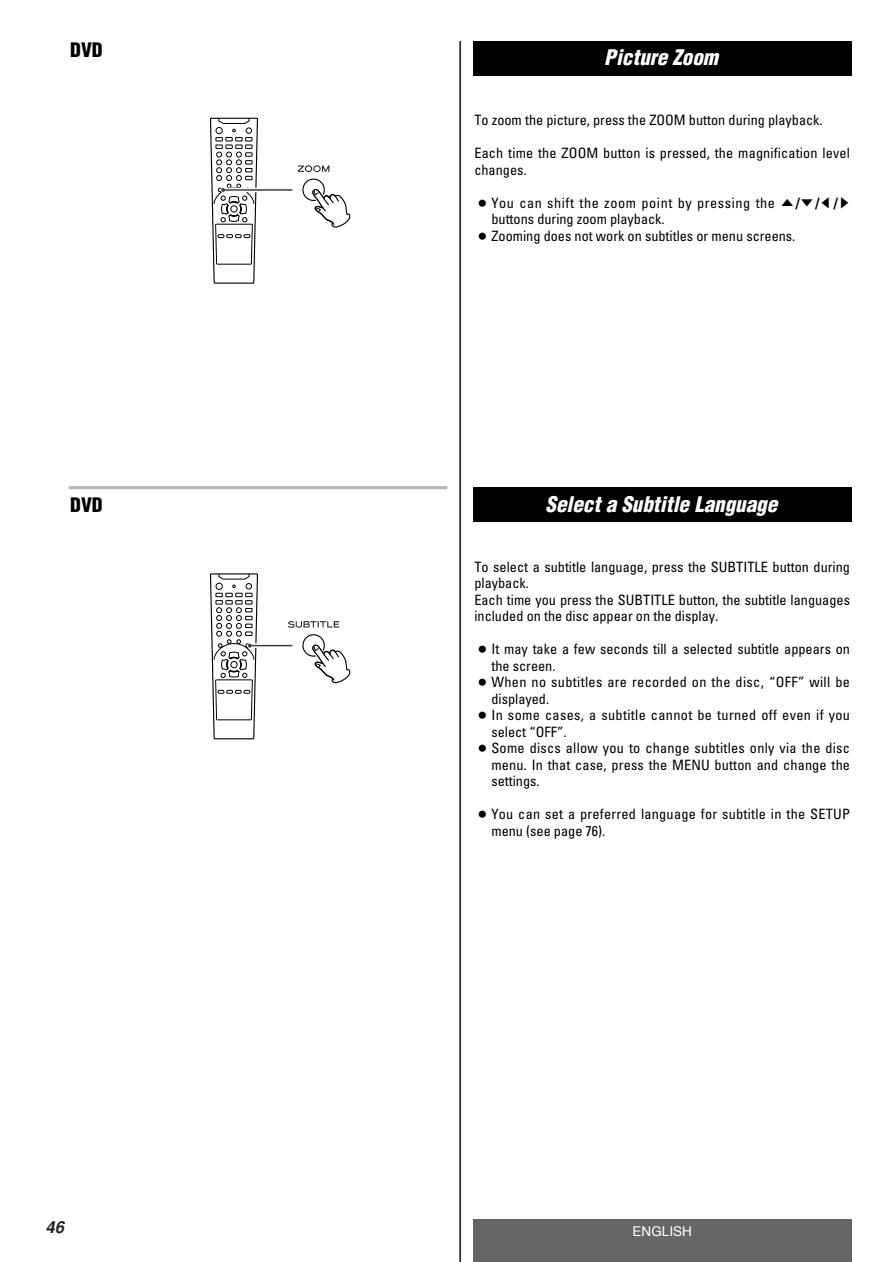
<style>
.page{position:relative;width:893px;height:1262px;background:#fff}
.page>*{position:absolute;margin:0;border:0;box-sizing:border-box;transform-origin:0 0}
.t1{font:italic 900 condensed 21px "Helvetica";color:#fff}
.t2{font:900 condensed 19.5px "Helvetica";color:#000}
.t3{font:italic 700 16.5px "Helvetica";color:#231f20}
.t4{font:condensed 14.25px/16.5px "Univers";color:#000}
.t5{font:condensed 14.25px/16.5px "Univers";letter-spacing:.02em;color:#000}
.t6{font:condensed 14.25px "Univers";letter-spacing:.025em;color:#000}
.t7{font:condensed 14.25px "Univers";letter-spacing:.04em;color:#000}
.t8{font:13.5px "Helvetica";color:#fff}
.s1{font-family:"Teac Font";font-stretch:normal}
.s2{font-family:"Teac Font";font-stretch:normal;font-size:10.05px}
.s3{font-weight:700}
</style>
<div class="page">
<hr style="left:223px;top:189px;width:69px;height:2px;background:#404040">
<svg style="left:209px;top:117px;width:49px;height:167px"></svg>
<div style="left:302px;top:178px;width:23px;height:23px;border:1px solid #000;border-radius:50%"></div>
<svg style="left:298px;top:165px;width:31px;height:7px"></svg>
<svg style="left:307px;top:185px;width:44px;height:43px"></svg>
<div style="left:473px;top:41px;width:378px;height:34px;background:#000"></div>
<div style="left:473px;top:487px;width:378px;height:34px;background:#000"></div>
<div style="left:473px;top:1219px;width:378px;height:43px;background:#666"></div>
<hr style="left:460px;top:41px;width:1px;height:1221px;background:#000">
<div style="left:302px;top:634px;width:23px;height:22px;border:1px solid #000;border-radius:50%"></div>
<svg style="left:288px;top:621px;width:51px;height:7px"></svg>
<svg style="left:258px;top:644px;width:34px;height:3px"></svg>
<hr style="left:250px;top:645px;width:42px;height:1px;background:#404040">
<svg style="left:209px;top:573px;width:49px;height:167px"></svg>
<svg style="left:307px;top:640px;width:44px;height:44px"></svg>
<hr style="left:69px;top:486px;width:378px;height:3px;background:#b3b3b3">
<h2 class="t2" style="left:70px;top:43px;width:34px">DVD</h2>
<h1 class="t1" style="left:604px;top:50px;width:115px">Picture Zoom</h1>
<p class="t4" style="left:474px;top:113px;width:350px">To zoom the picture, press the ZOOM button during playback.</p>
<p class="t4" style="left:474px;top:146px;width:377px">Each time the ZOOM button is pressed, the magnification level changes.</p>
<p class="t7" style="left:478px;top:197px;width:373px"><span class="s1">&lt;</span> You can shift the zoom point by pressing the <span class="s2">5</span><span class="s3">/</span><span class="s2">b</span><span class="s3">/</span><span class="s1">g</span> <span class="s3">/</span><span class="s1">t</span></p>
<p class="t4" style="left:491px;top:212px;width:175px">buttons during zoom playback.</p>
<p class="t4" style="left:478px;top:229px;width:318px"><span class="s1">&lt;</span> Zooming does not work on subtitles or menu screens.</p>
<h2 class="t2" style="left:70px;top:497px;width:34px">DVD</h2>
<h1 class="t1" style="left:545px;top:496px;width:233px">Select a Subtitle Language</h1>
<p class="t3" style="left:46px;top:1220px;width:20px">46</p>
<p class="t4" style="left:474px;top:560px;width:377px">To select a subtitle language, press the SUBTITLE button during playback.<br>Each time you press the SUBTITLE button, the subtitle languages included on the disc appear on the display.</p>
<p class="t4" style="left:478px;top:642px;width:373px"><span class="s1">&lt;</span> It may take a few seconds till a selected subtitle appears on</p>
<p class="t4" style="left:491px;top:659px;width:66px">the screen.</p>
<p class="t6" style="left:478px;top:677px;width:373px"><span class="s1">&lt;</span> When no subtitles are recorded on the disc, “OFF” will be</p>
<p class="t4" style="left:491px;top:692px;width:59px">displayed.</p>
<p class="t6" style="left:478px;top:710px;width:373px"><span class="s1">&lt;</span> In some cases, a subtitle cannot be turned off even if you</p>
<p class="t4" style="left:491px;top:725px;width:77px">select “OFF”.</p>
<p class="t5" style="left:478px;top:741px;width:373px"><span class="s1">&lt;</span> Some discs allow you to change subtitles only via the disc</p>
<p class="t4" style="left:491px;top:758px;width:360px">menu. In that case, press the MENU button and change the</p>
<p class="t4" style="left:491px;top:774px;width:50px">settings.</p>
<p class="t5" style="left:491px;top:807px;width:360px;text-indent:-13px"><span class="s1">&lt;</span> You can set a preferred language for subtitle in the SETUP menu (see page 76).</p>
<p class="t8" style="left:632px;top:1226px;width:61px">ENGLISH</p>
</div>
